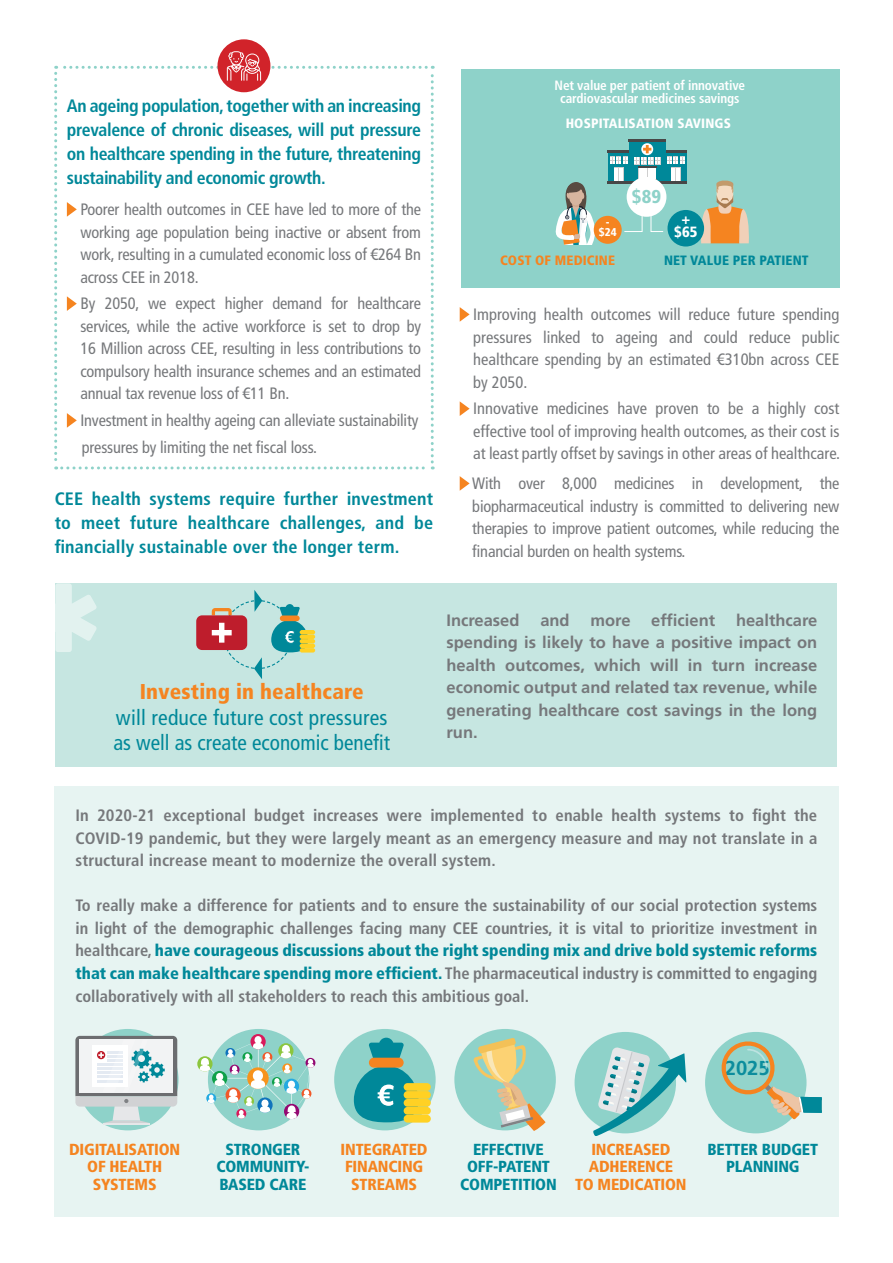
<style>
.page{position:relative;width:893px;height:1263px;background:#fff}
.page>*{position:absolute;margin:0;border:0;box-sizing:border-box;transform-origin:0 0}
.t1{font:condensed 21.45px/25.5px "Frutiger LT Std";letter-spacing:.01em;color:#089;text-align:center}
.t2{font:700 20.1px "Frutiger";color:#089}
.t3{font:900 condensed 18.6px "Frutiger LT Std";color:#8ed2c9}
.t4{font:700 condensed 18px/24px "Frutiger LT Std";letter-spacing:-.005em;color:#089;text-align:justify}
.t5{font:condensed 16.5px/22.5px "Frutiger LT Std";letter-spacing:-.01em;color:#76787b;text-align:justify}
.t6{font:700 condensed 16.5px/22.5px "Frutiger LT Std";color:#76787b;text-align:justify}
.t7{font:700 16.5px/22.5px "Frutiger LT Std";color:#76787b;text-align:justify}
.t8{font:900 condensed 16.05px/17.4px "Frutiger LT Std";letter-spacing:-.01em;color:#f58420;text-align:center}
.t9{font:900 condensed 16.05px/17.4px "Frutiger LT Std";letter-spacing:-.01em;color:#089;text-align:center}
.t10{font:900 condensed 14.85px "Frutiger LT Std";color:#fff}
.t11{font:700 condensed 13.5px/12.6px "Frutiger LT Std";letter-spacing:-.01em;color:#fff;text-align:center}
.t12{font:900 condensed 13.5px "Frutiger LT Std";letter-spacing:.01em;color:#fff}
.t13{font:900 condensed 13.5px "Frutiger LT Std";letter-spacing:.01em;color:#089}
.t14{font:900 condensed 13.5px "Frutiger LT Std";letter-spacing:.01em;color:#f58420}
.t15{font:900 condensed 11.4px "Frutiger LT Std";color:#fff}
.s1{font-weight:900;color:#f58420}
.s2{font-weight:900;color:#089}
</style>
<div class="page">
<div style="left:55px;top:583px;width:782px;height:184px;background:#c6e6e1"></div>
<div style="left:54px;top:786px;width:785px;height:430px;background:#e7f4f2"></div>
<svg style="left:460px;top:476px;width:10px;height:15px"></svg>
<svg style="left:77px;top:1029px;width:102px;height:101px"></svg>
<hr style="left:103px;top:1123px;width:47px;height:1px;background:#e6e7e9">
<svg style="left:75px;top:1036px;width:102px;height:87px"></svg>
<div style="left:334px;top:1029px;width:102px;height:101px;background:#8ed2c9;border-radius:50%"></div>
<svg style="left:354px;top:1038px;width:67px;height:84px"></svg>
<div style="left:404px;top:1083px;width:27px;height:8px;background:#ffd124;border-radius:4px"></div>
<div style="left:404px;top:1091px;width:27px;height:8px;background:#ffd124;border-radius:4px"></div>
<div style="left:404px;top:1099px;width:27px;height:8px;background:#ffd124;border-radius:4px"></div>
<div style="left:404px;top:1107px;width:27px;height:8px;background:#ffd124;border-radius:4px"></div>
<div style="left:404px;top:1115px;width:27px;height:7px;background:#ffd124;border-radius:4px"></div>
<div style="left:454px;top:1029px;width:102px;height:101px;background:#8ed2c9;border-radius:50%"></div>
<svg style="left:473px;top:1038px;width:73px;height:93px"></svg>
<div style="left:705px;top:1032px;width:101px;height:101px;background:#8ed2c9;border-radius:50%"></div>
<div style="left:575px;top:1032px;width:101px;height:101px;background:#8ed2c9;border-radius:50%"></div>
<svg style="left:592px;top:1047px;width:94px;height:88px"></svg>
<div style="left:208px;top:1029px;width:101px;height:101px;background:#8ed2c9;border-radius:50%"></div>
<div style="left:305px;top:1058px;width:10px;height:10px;background:#940872;border-radius:50%"></div>
<svg style="left:197px;top:1056px;width:16px;height:15px"></svg>
<svg style="left:250px;top:1034px;width:16px;height:15px"></svg>
<svg style="left:200px;top:1036px;width:114px;height:83px"></svg>
<svg style="left:719px;top:1039px;width:103px;height:80px"></svg>
<hr style="left:803px;top:1110px;width:19px;height:3px;background:#089">
<div style="left:217px;top:39px;width:53px;height:53px;background:#d1232a;border-radius:50%"></div>
<svg style="left:54px;top:51px;width:380px;height:418px"></svg>
<svg style="left:460px;top:307px;width:10px;height:15px"></svg>
<svg style="left:460px;top:401px;width:10px;height:15px"></svg>
<svg style="left:55px;top:583px;width:42px;height:69px"></svg>
<div style="left:461px;top:69px;width:378px;height:218px;background:#8ed2c9"></div>
<div style="left:608px;top:151px;width:21px;height:33px;background:#089"></div>
<hr style="left:607px;top:150px;width:23px;height:2px;background:#474747">
<hr style="left:607px;top:182px;width:23px;height:2px;background:#474747">
<svg style="left:684px;top:152px;width:3px;height:30px"></svg>
<hr style="left:665px;top:150px;width:22px;height:2px;background:#474747">
<hr style="left:665px;top:182px;width:22px;height:2px;background:#474747">
<div style="left:629px;top:140px;width:36px;height:44px;background:#089"></div>
<hr style="left:628px;top:139px;width:38px;height:3px;background:#474747">
<svg style="left:641px;top:143px;width:12px;height:12px"></svg>
<svg style="left:610px;top:145px;width:74px;height:39px"></svg>
<svg style="left:700px;top:180px;width:49px;height:63px"></svg>
<svg style="left:555px;top:182px;width:42px;height:63px"></svg>
<svg style="left:624px;top:216px;width:19px;height:16px"></svg>
<svg style="left:650px;top:212px;width:14px;height:20px"></svg>
<div style="left:667px;top:210px;width:37px;height:36px;background:#089;border-radius:50%"></div>
<div style="left:594px;top:216px;width:28px;height:28px;background:#f58420;border-radius:50%"></div>
<div style="left:627px;top:177px;width:39px;height:40px;background:#fff;border-radius:50%"></div>
<svg style="left:196px;top:590px;width:113px;height:89px"></svg>
<hr style="left:300px;top:630px;width:15px;height:4px;background:#ffd124;border-radius:2px">
<div style="left:300px;top:634px;width:15px;height:5px;background:#ffd124;border-radius:2px"></div>
<svg style="left:300px;top:639px;width:15px;height:4px"></svg>
<hr style="left:300px;top:644px;width:15px;height:4px;background:#ffd124;border-radius:2px">
<svg style="left:300px;top:648px;width:15px;height:4px"></svg>
<p class="t4" style="left:67px;top:94px;width:356px">An ageing population, together with an increasing prevalence of chronic diseases, will put pressure on healthcare spending in the future, threatening sustainability and economic growth.</p>
<p class="t5" style="left:80px;top:198px;width:342px">Poorer health outcomes in CEE have led to more of the working age population being inactive or absent from work, resulting in a cumulated economic loss of €264 Bn across CEE in 2018.</p>
<p class="t5" style="left:80px;top:293px;width:342px">By 2050, we expect higher demand for healthcare services, while the active workforce is set to drop by 16 Million across CEE, resulting in less contributions to compulsory health insurance schemes and an estimated annual tax revenue loss of €11 Bn.</p>
<p class="t5" style="left:80px;top:409px;width:339px">Investment in healthy ageing can alleviate sustainability</p>
<p class="t5" style="left:82px;top:436px;width:236px">pressures by limiting the net fiscal loss.</p>
<p class="t4" style="left:55px;top:487px;width:380px">CEE health systems require further investment to meet future healthcare challenges, and be financially sustainable over the longer term.</p>
<p class="t11" style="left:555px;top:79px;width:192px">Net value per patient of innovative cardiovascular medicines savings</p>
<p class="t12" style="left:566px;top:115px;width:167px">HOSPITALISATION SAVINGS</p>
<p class="t15" style="left:606px;top:215px;width:5px">-</p>
<p class="t15" style="left:599px;top:226px;width:19px">$24</p>
<p class="t3" style="left:632px;top:185px;width:31px">$89</p>
<p class="t10" style="left:681px;top:209px;width:10px">+</p>
<p class="t10" style="left:674px;top:223px;width:25px">$65</p>
<p class="t14" style="left:500px;top:252px;width:117px">COST OF MEDICINE</p>
<p class="t13" style="left:664px;top:252px;width:146px">NET VALUE PER PATIENT</p>
<p class="t5" style="left:473px;top:303px;width:368px">Improving health outcomes will reduce future spending pressures linked to ageing and could reduce public healthcare spending by an estimated €310bn across CEE by 2050.</p>
<p class="t5" style="left:473px;top:398px;width:368px">Innovative medicines have proven to be a highly cost effective tool of improving health outcomes, as their cost is at least partly offset by savings in other areas of healthcare.</p>
<p class="t5" style="left:472px;top:472px;width:369px">With over 8,000 medicines in development, the biopharmaceutical industry is committed to delivering new therapies to improve patient outcomes, while reducing the financial burden on health systems.</p>
<p class="t1" style="left:113px;top:679px;width:278px"><span class="s1">Investing in healthcare<br></span>will reduce future cost pressures as well as create economic benefit</p>
<p class="t7" style="left:446px;top:609px;width:75px">Increased</p>
<p class="t7" style="left:540px;top:609px;width:31px">and</p>
<p class="t7" style="left:590px;top:609px;width:42px">more</p>
<p class="t7" style="left:651px;top:609px;width:65px">efficient</p>
<p class="t7" style="left:446px;top:609px;width:372px;text-indent:289px">healthcare spending is likely to have a positive impact on health outcomes, which will in turn increase economic output and related tax revenue, while generating healthcare cost savings in the long run.</p>
<p class="t6" style="left:75px;top:804px;width:743px">In 2020-21 exceptional budget increases were implemented to enable health systems to fight the COVID-19 pandemic, but they were largely meant as an emergency measure and may not translate in a structural increase meant to modernize the overall system.</p>
<p class="t6" style="left:75px;top:894px;width:743px">To really make a difference for patients and to ensure the sustainability of our social protection systems in light of the demographic challenges facing many CEE countries, it is vital to prioritize investment in healthcare, <span class="s2">have courageous discussions about the right spending mix and drive bold systemic reforms that can make healthcare spending more efficient.</span> The pharmaceutical industry is committed to engaging collaboratively with all stakeholders to reach this ambitious goal.</p>
<p class="t2" style="left:725px;top:1056px;width:46px">2025</p>
<p class="t8" style="left:69px;top:1140px;width:113px">DIGITALISATION<br>OF HEALTH<br>SYSTEMS</p>
<p class="t8" style="left:341px;top:1140px;width:88px">INTEGRATED<br>FINANCING<br>STREAMS</p>
<p class="t8" style="left:575px;top:1140px;width:113px">INCREASED<br>ADHERENCE<br>TO MEDICATION</p>
<p class="t9" style="left:216px;top:1140px;width:94px">STRONGER<br>COMMUNITY-<br>BASED CARE</p>
<p class="t9" style="left:460px;top:1140px;width:98px">EFFECTIVE<br>OFF-PATENT<br>COMPETITION</p>
<p class="t9" style="left:708px;top:1140px;width:112px">BETTER BUDGET<br>PLANNING</p>
</div>
